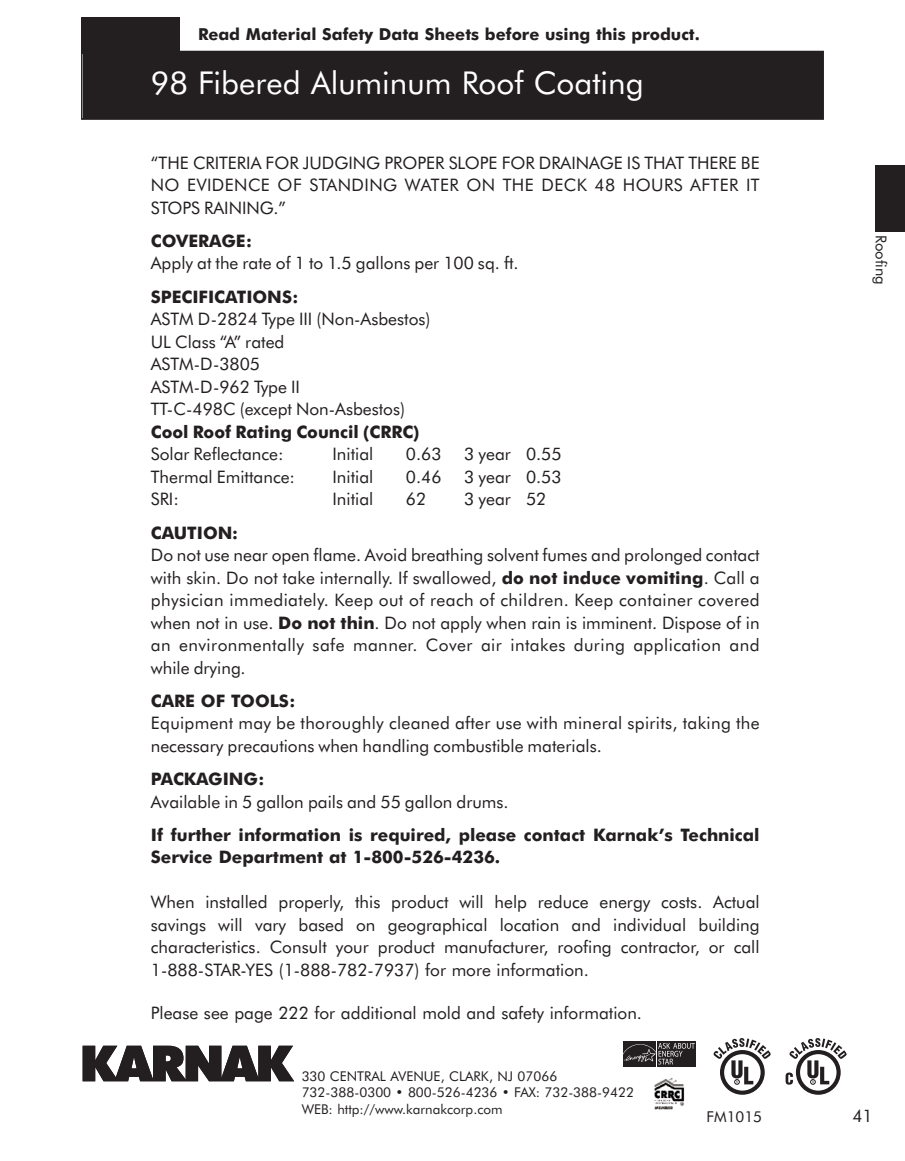
<style>
.page{position:relative;width:905px;height:1161px;background:#fff}
.page>*{position:absolute;margin:0;border:0;box-sizing:border-box;transform-origin:0 0}
.t1{font:31.5px "Futura BT";color:#fff}
.t2{font:17.25px/22.5px "Futura BT";color:#231f20;text-align:justify}
.t3{font:700 17.25px/22.5px "Futura BT";color:#231f20}
.t4{font:17.25px/22.5px "Futura BT";letter-spacing:.02em;color:#231f20}
.t5{font:700 16.5px "Futura BT";color:#231f20}
.t6{font:15px "Futura BT";color:#231f20}
.t7{font:13.5px/16.2px "Futura BT";color:#231f20}
.s1{font-weight:700}
</style>
<div class="page">
<div style="left:623px;top:1041px;width:73px;height:25px;background:#231f20"></div>
<svg style="left:623px;top:1041px;width:71px;height:26px"></svg>
<svg style="left:795px;top:1050px;width:45px;height:45px"></svg>
<div style="left:800px;top:1054px;width:36px;height:37px;background:#fff;border-radius:50%"></div>
<svg style="left:785px;top:1038px;width:61px;height:47px"></svg>
<svg style="left:720px;top:1050px;width:44px;height:45px"></svg>
<svg style="left:724px;top:1054px;width:36px;height:37px"></svg>
<svg style="left:713px;top:1038px;width:57px;height:46px"></svg>
<img style="left:654px;top:1077px;width:31px;height:33px">
<div style="left:874px;top:165px;width:30px;height:66px;background:#231f20"></div>
<div style="left:81px;top:18px;width:99px;height:36px;background:#231f20"></div>
<svg style="left:83px;top:1046px;width:211px;height:35px"></svg>
<div style="left:82px;top:52px;width:740px;height:66px;background:#231f20"></div>
<div style="left:81px;top:51px;width:743px;height:69px;border:2px solid #231f20"></div>
<p class="t5" style="left:198px;top:27px;width:503px">Read Material Safety Data Sheets before using this product.</p>
<h1 class="t1" style="left:151px;top:70px;width:494px">98 Fibered Aluminum Roof Coating</h1>
<p class="t2" style="left:151px;top:153px;width:610px">“THE CRITERIA FOR JUDGING PROPER SLOPE FOR DRAINAGE IS THAT THERE BE NO EVIDENCE OF STANDING WATER ON THE DECK 48 HOURS AFTER IT STOPS RAINING.”</p>
<p class="t3" style="left:151px;top:231px;width:103px">COVERAGE:</p>
<p class="t2" style="left:151px;top:254px;width:369px">Apply at the rate of 1 to 1.5 gallons per 100 sq. ft.</p>
<p class="t3" style="left:151px;top:287px;width:149px">SPECIFICATIONS:</p>
<p class="t2" style="left:151px;top:309px;width:281px;text-align:left">ASTM D-2824 Type III (Non-Asbestos)<br>UL Class “A” rated<br>ASTM-D-3805<br>ASTM-D-962 Type II<br>TT-C-498C (except Non-Asbestos)</p>
<p class="t3" style="left:151px;top:422px;width:270px">Cool Roof Rating Council (CRRC)</p>
<p class="t2" style="left:151px;top:444px;width:134px">Solar Reflectance:</p>
<p class="t2" style="left:332px;top:444px;width:42px">Initial</p>
<p class="t2" style="left:406px;top:444px;width:37px">0.63</p>
<p class="t2" style="left:464px;top:444px;width:99px">3 year 0.55</p>
<p class="t2" style="left:151px;top:467px;width:146px">Thermal Emittance:</p>
<p class="t2" style="left:332px;top:467px;width:42px">Initial</p>
<p class="t2" style="left:406px;top:467px;width:37px">0.46</p>
<p class="t2" style="left:464px;top:467px;width:99px">3 year 0.53</p>
<p class="t2" style="left:151px;top:489px;width:30px">SRI:</p>
<p class="t2" style="left:332px;top:489px;width:42px">Initial</p>
<p class="t2" style="left:406px;top:489px;width:22px">62</p>
<p class="t2" style="left:464px;top:489px;width:84px">3 year 52</p>
<p class="t3" style="left:151px;top:523px;width:89px">CAUTION:</p>
<p class="t2" style="left:151px;top:545px;width:610px">Do not use near open flame. Avoid breathing solvent fumes and prolonged contact with skin. Do not take internally. If swallowed, <span class="s1">do not induce vomiting</span>. Call a physician immediately. Keep out of reach of children. Keep container covered when not in use. <span class="s1">Do not thin</span>. Do not apply when rain is imminent. Dispose of in an environmentally safe manner. Cover air intakes during application and while drying.</p>
<p class="t3" style="left:151px;top:691px;width:146px">CARE OF TOOLS:</p>
<p class="t4" style="left:151px;top:713px;width:610px">Equipment may be thoroughly cleaned after use with mineral spirits, taking the necessary precautions when handling combustible materials.</p>
<p class="t3" style="left:151px;top:769px;width:115px">PACKAGING:</p>
<p class="t2" style="left:151px;top:792px;width:359px">Available in 5 gallon pails and 55 gallon drums.</p>
<p class="t3" style="left:151px;top:825px;width:610px">If further information is required, please contact Karnak’s Technical<br>Service Department at 1-800-526-4236.</p>
<p class="t2" style="left:151px;top:893px;width:610px">When installed properly, this product will help reduce energy costs. Actual savings will vary based on geographical location and individual building characteristics. Consult your product manufacturer, roofing contractor, or call 1-888-STAR-YES (1-888-782-7937) for more information.</p>
<p class="t2" style="left:151px;top:1003px;width:492px">Please see page 222 for additional mold and safety information.</p>
<p class="t7" style="left:302px;top:1069px;width:334px">330 CENTRAL AVENUE, CLARK, NJ 07066<br>732-388-0300 • 800-526-4236 • FAX: 732-388-9422<br>WEB: http://www.karnakcorp.com</p>
<p class="t6" style="left:706px;top:1111px;width:57px">FM1015</p>
<p class="t6" style="left:887px;top:235px;width:51px;rotate:90deg">Roofing</p>
<p class="t2" style="left:852px;top:1106px;width:22px">41</p>
</div>
